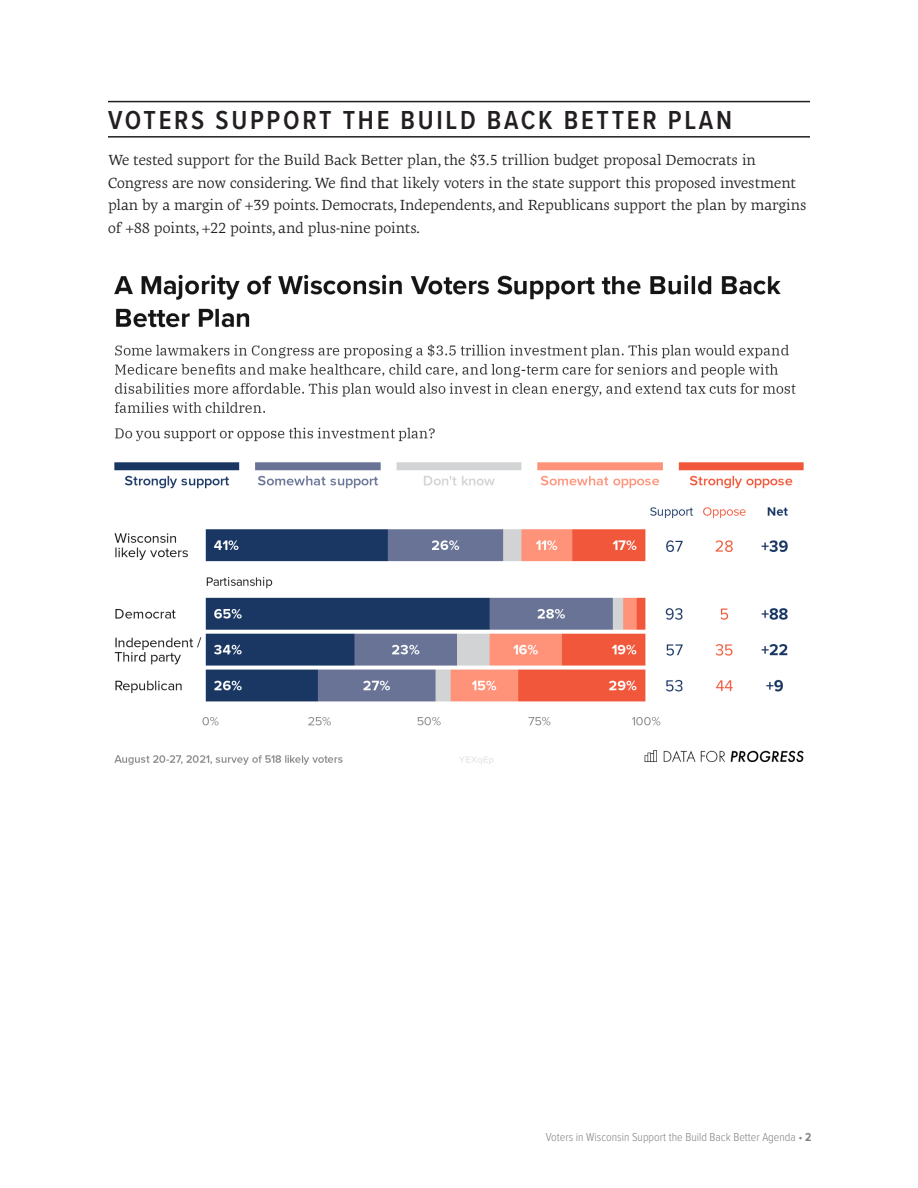
<style>
.page{position:relative;width:918px;height:1188px;background:#fff}
.page>*{position:absolute;margin:0;border:0;box-sizing:border-box;transform-origin:0 0}
.header_1{font:600 27px "Proxima Nova Cond";letter-spacing:.1em;color:#231f20}
.body_copy{font:15px/22.5px "Geneo Std";color:#231f20}
.t1{font:300 12px "Proxima Nova Cond";color:#808285}
.s1{font-weight:700}
</style>
<div class="page">
<hr style="left:108px;top:101px;width:702px;height:1px;background:#231f20">
<hr style="left:108px;top:136px;width:702px;height:2px;background:#231f20">
<img style="left:114px;top:274px;width:690px;height:491px">
<p class="header_1" style="left:108px;top:100px;width:626px">VOTERS SUPPORT THE BUILD BACK BETTER PLAN</p>
<p class="body_copy" style="left:108px;top:149px;width:700px">We tested support for the Build Back Better plan, the $3.5 trillion budget proposal Democrats in Congress are now considering. We find that likely voters in the state support this proposed investment plan by a margin of +39 points. Democrats, Independents, and Republicans support the plan by margins of +88 points, +22 points, and plus-nine points.</p>
<p class="t1" style="left:546px;top:1128px;width:267px">Voters in Wisconsin Support the Build Back Better Agenda • <span class="s1">2</span></p>
</div>
